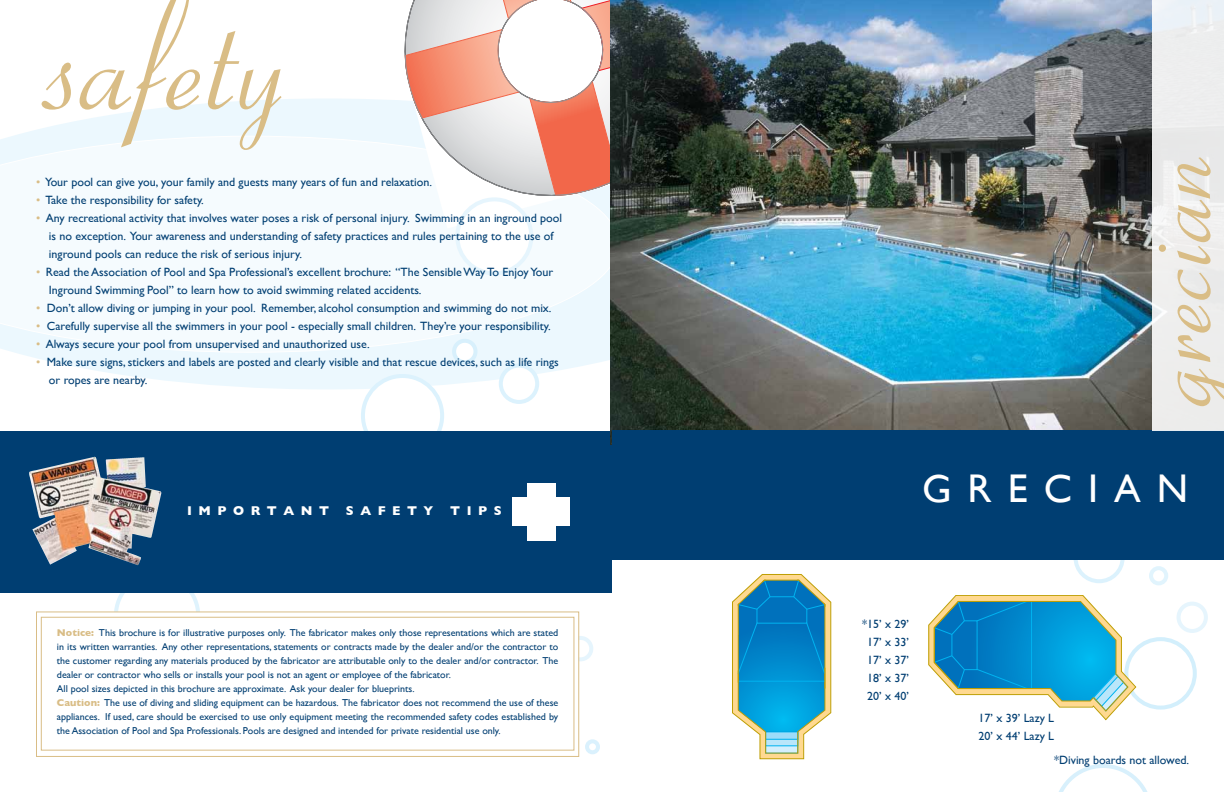
<style>
.page{position:relative;width:1224px;height:792px;background:#fff}
.page>*{position:absolute;margin:0;border:0;box-sizing:border-box;transform-origin:0 0}
.t1{font:180px "Coronet";color:#d9bd86}
.t2{font:148px "Coronet";color:#d9bd86}
.t3{font:40px "Gill Sans";letter-spacing:.4em;color:#fff}
.t4{font:700 13px "Gill Sans";letter-spacing:.5em;color:#fff}
.t5{font:12px/18px "Gill Sans";color:#003e72}
.t6{font:10px/14px "Gill Sans";color:#003e72}
.s1{color:#d9bd86}
.s2{font-weight:700;color:#d9bd86}
</style>
<div class="page">
<svg style="left:14px;top:99px;width:597px;height:290px;fill:#ecf8fe"></svg>
<svg style="left:0;top:136px;width:611px;height:217px"></svg>
<div style="left:501px;top:366px;width:36px;height:36px;background:#fff;border-radius:50%"></div>
<div style="left:499px;top:364px;width:40px;height:40px;border:4px solid #dcf2fd;border-radius:50%"></div>
<div style="left:363px;top:376px;width:79px;height:79px;background:#fff;border-radius:50%"></div>
<div style="left:361px;top:374px;width:83px;height:83px;border:4px solid #dcf2fd;border-radius:50%"></div>
<svg style="left:386px;top:99px;width:225px;height:130px;fill:#f5fbfe"></svg>
<svg style="left:389px;top:0;width:222px;height:211px"></svg>
<div style="left:454px;top:341px;width:21px;height:21px;background:#fff;border-radius:50%"></div>
<div style="left:452px;top:339px;width:25px;height:25px;border:4px solid #d8f0fc;border-radius:50%"></div>
<svg style="left:570px;top:638px;width:21px;height:21px"></svg>
<div style="left:568px;top:636px;width:25px;height:25px;border:4px solid #e6f5fd;border-radius:50%"></div>
<div style="left:457px;top:199px;width:74px;height:74px;background:#fff;border-radius:50%"></div>
<div style="left:455px;top:197px;width:78px;height:78px;border:4px solid #e6f5fd;border-radius:50%"></div>
<div style="left:36px;top:611px;width:543px;height:146px;background:#fff;border:1px solid #d9bd86"></div>
<div style="left:585px;top:739px;width:15px;height:15px;border:4px solid #daf1fd;border-radius:50%"></div>
<div style="left:0;top:431px;width:612px;height:161px;background:#003e72"></div>
<div style="left:527px;top:483px;width:29px;height:57px;background:#fff"></div>
<div style="left:513px;top:497px;width:57px;height:29px;background:#fff"></div>
<img style="left:29px;top:457px;width:132px;height:108px">
<div style="left:41px;top:617px;width:533px;height:134px;border:1px solid #d9bd86"></div>
<img style="left:611px;top:0;width:541px;height:444px">
<div style="left:1074px;top:532px;width:51px;height:51px;border:4px solid #dcf2fd;border-radius:50%"></div>
<div style="left:612px;top:431px;width:612px;height:129px;background:#003e72"></div>
<div style="left:1149px;top:566px;width:19px;height:19px;border:4px solid #e1f4fd;border-radius:50%"></div>
<div style="left:1124px;top:637px;width:73px;height:73px;border:4px solid #d3effc;border-radius:50%"></div>
<div style="left:1177px;top:602px;width:31px;height:31px;border:4px solid #e6f5fd;border-radius:50%"></div>
<svg style="left:1059px;top:764px;width:89px;height:28px"></svg>
<svg style="left:928px;top:595px;width:208px;height:125px"></svg>
<svg style="left:732px;top:574px;width:100px;height:186px;background:#56a9c2"></svg>
<div style="left:1152px;top:0;width:72px;height:431px;background:#ededed"></div>
<h1 class="t1" style="left:42px;top:-57px;width:248px">safety</h1>
<p class="t5" style="left:36px;top:173px;width:398px"><span class="s1">•</span> Your pool can give you, your family and guests many years of fun and relaxation.</p>
<p class="t5" style="left:36px;top:191px;width:169px"><span class="s1">•</span> Take the responsibility for safety.</p>
<p class="t5" style="left:49px;top:209px;width:515px;text-indent:-13px"><span class="s1">•</span> Any recreational activity that involves water poses a risk of personal injury. Swimming in an inground pool is no exception. Your awareness and understanding of safety practices and rules pertaining to the use of inground pools can reduce the risk of serious injury.</p>
<p class="t5" style="left:49px;top:263px;width:506px;text-indent:-13px"><span class="s1">•</span> Read the Association of Pool and Spa Professional’s excellent brochure: “The Sensible Way To Enjoy Your<br>Inground Swimming Pool” to learn how to avoid swimming related accidents.</p>
<p class="t5" style="left:36px;top:299px;width:517px"><span class="s1">•</span> Don’t allow diving or jumping in your pool. Remember, alcohol consumption and swimming do not mix.</p>
<p class="t5" style="left:36px;top:317px;width:516px"><span class="s1">•</span> Carefully supervise all the swimmers in your pool - especially small children. They’re your responsibility.</p>
<p class="t5" style="left:36px;top:335px;width:335px"><span class="s1">•</span> Always secure your pool from unsupervised and unauthorized use.</p>
<p class="t5" style="left:49px;top:353px;width:511px;text-indent:-13px"><span class="s1">•</span> Make sure signs, stickers and labels are posted and clearly visible and that rescue devices, such as life rings or ropes are nearby.</p>
<p class="t4" style="left:187px;top:501px;width:143px">IMPORTANT</p>
<p class="t4" style="left:346px;top:501px;width:89px">SAFETY</p>
<p class="t4" style="left:450px;top:501px;width:53px">TIPS</p>
<p class="t6" style="left:57px;top:626px;width:503px"><span class="s2">Notice:</span> This brochure is for illustrative purposes only. The fabricator makes only those representations which are stated in its written warranties. Any other representations, statements or contracts made by the dealer and/or the contractor to the customer regarding any materials produced by the fabricator are attributable only to the dealer and/or contractor. The dealer or contractor who sells or installs your pool is not an agent or employee of the fabricator.<br>All pool sizes depicted in this brochure are approximate. Ask your dealer for blueprints.<br><span class="s2">Caution:</span> The use of diving and sliding equipment can be hazardous. The fabricator does not recommend the use of these appliances. If used, care should be exercised to use only equipment meeting the recommended safety codes established by the Association of Pool and Spa Professionals. Pools are designed and intended for private residential use only.</p>
<h2 class="t2" style="left:1073px;top:408px;width:254px;rotate:-90deg">grecian</h2>
<h3 class="t3" style="left:922px;top:465px;width:267px">GRECIAN</h3>
<p class="t5" style="left:862px;top:615px;width:48px;text-align:center">*15’ x 29’<br>17’ x 33’<br>17’ x 37’<br>18’ x 37’<br>20’ x 40’</p>
<p class="t5" style="left:978px;top:709px;width:77px">17’ x 39’ Lazy L<br>20’ x 44’ Lazy L</p>
<p class="t5" style="left:1054px;top:751px;width:137px">*Diving boards not allowed.</p>
</div>
